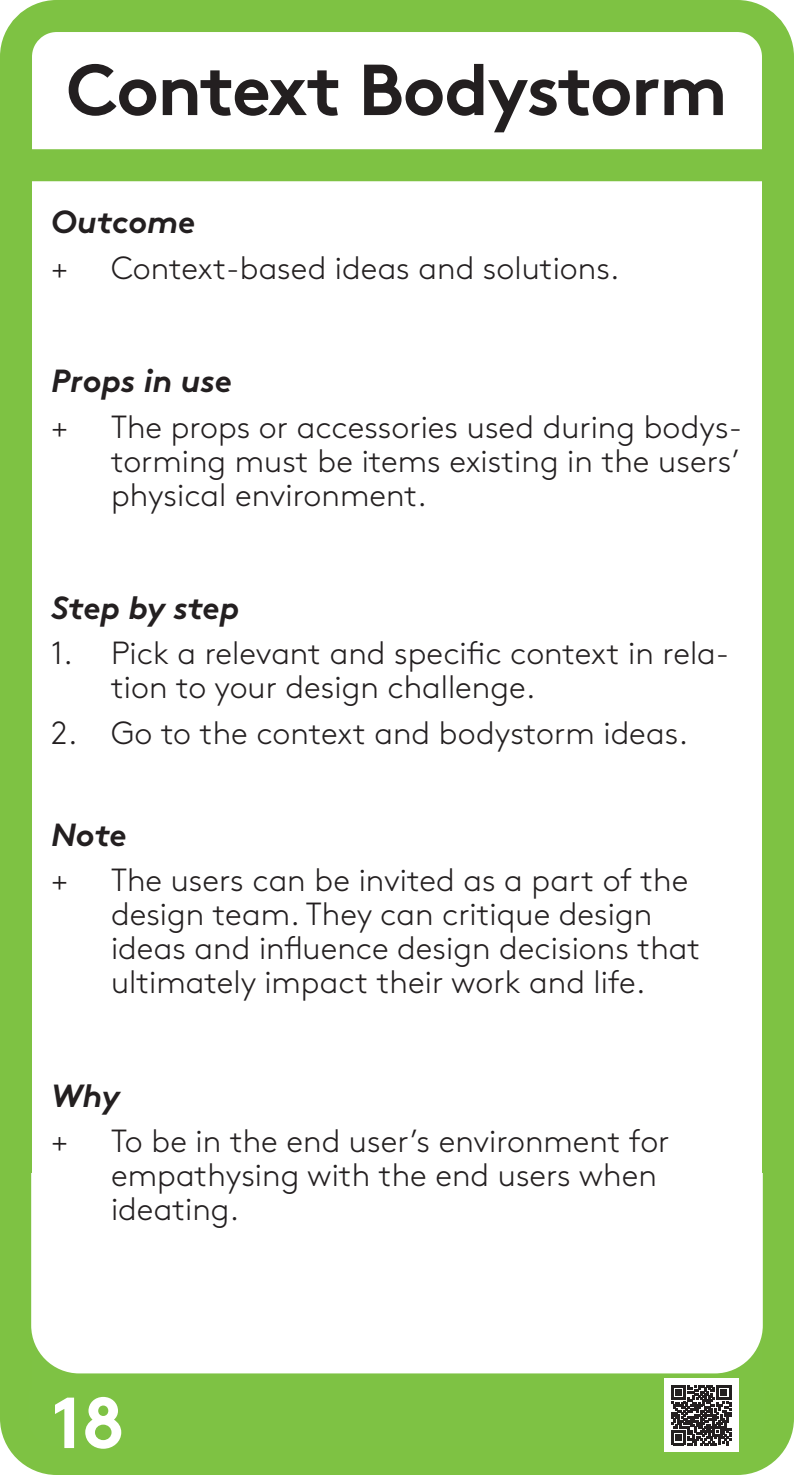
<style>
.page{position:relative;width:794px;height:1475px;background:#fff}
.page>*{position:absolute;margin:0;border:0;box-sizing:border-box;transform-origin:0 0}
.titel_aktivitet{font:700 72px "Brown Std";letter-spacing:-.02em;color:#231f20}
.titel_aktivitet-2{font:700 72px "Brown Std";color:#fff}
.metode_tekst{font:300 32px/34px "Brown Std";color:#231f20}
.metode-overskrift{font:italic 700 32px "Brown Std";color:#231f20}
.metode_tekst-2{font:italic 700 32px "Brown Std";color:#231f20}
</style>
<div class="page">
<div style="left:0;top:1373px;width:794px;height:101px;background:#7ec244"></div>
<svg style="left:0;top:0;width:794px;height:197px"></svg>
<div style="left:0;top:180px;width:31px;height:1210px;background:#7ec243"></div>
<div style="left:763px;top:178px;width:31px;height:1210px;background:#7ec243"></div>
<svg style="left:31px;top:1172px;width:732px;height:201px"></svg>
<div style="left:664px;top:1378px;width:75px;height:73px;background:#fff"></div>
<svg style="left:671px;top:1385px;width:60px;height:59px"></svg>
<p class="titel_aktivitet" style="left:66px;top:46px;width:662px">Context Bodystorm</p>
<p class="metode-overskrift" style="left:51px;top:203px;width:146px">Outcome</p>
<p class="metode_tekst" style="left:51px;top:251px;width:18px">+</p>
<p class="metode_tekst" style="left:111px;top:251px;width:510px">Context-based ideas and solutions.</p>
<p class="metode-overskrift" style="left:51px;top:361px;width:182px">Props in use</p>
<p class="metode_tekst" style="left:51px;top:410px;width:18px">+</p>
<p class="metode_tekst" style="left:111px;top:410px;width:632px;text-align:justify">The props or accessories used during bodys&shy;torming must be items existing in the users’ physical environment.</p>
<p class="metode-overskrift" style="left:51px;top:588px;width:190px">Step by step</p>
<p class="metode_tekst" style="left:111px;top:636px;width:620px;text-indent:-60px">1. Pick a relevant and specific context in rela&shy;tion to your design challenge.</p>
<p class="metode_tekst" style="left:51px;top:716px;width:638px">2. Go to the context and bodystorm ideas.</p>
<p class="metode_tekst-2" style="left:51px;top:815px;width:77px">Note</p>
<p class="metode_tekst" style="left:51px;top:863px;width:18px">+</p>
<p class="metode_tekst" style="left:111px;top:863px;width:591px">The users can be invited as a part of the design team. They can critique design ideas and influence design decisions that ultimately impact their work and life.</p>
<p class="metode-overskrift" style="left:51px;top:1075px;width:71px">Why</p>
<p class="metode_tekst" style="left:51px;top:1124px;width:18px">+</p>
<p class="metode_tekst" style="left:111px;top:1124px;width:560px">To be in the end user’s environment for empathysing with the end users when ideating.</p>
<p class="titel_aktivitet-2" style="left:51px;top:1378px;width:75px">18</p>
</div>
